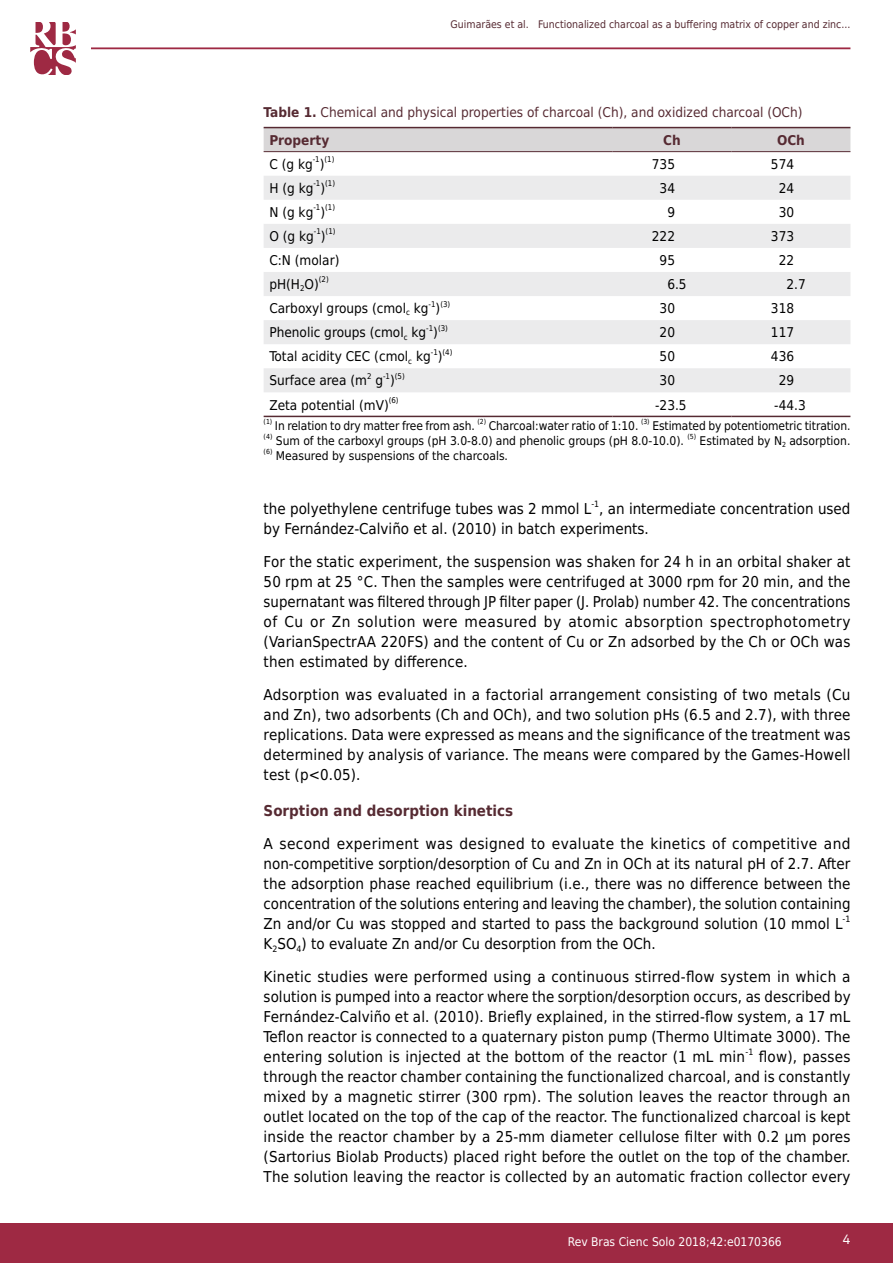
<style>
.page{position:relative;width:893px;height:1263px;background:#fff}
.page>*{position:absolute;margin:0;border:0;box-sizing:border-box;transform-origin:0 0}
.t1{font:15px/20.1px "DejaVu Sans Condensed";letter-spacing:.01em;color:#000;text-align:justify}
.t2{font:700 15px "DejaVu Sans Condensed";color:#562a32}
.t3{font:13.5px "DejaVu Sans Condensed";color:#000}
.t4{font:13.5px/28.2px "DejaVu Sans Condensed";color:#562a32}
.t5{font:700 13.5px "DejaVu Sans Condensed";color:#562a32}
.t6{font:13.5px "Akkurat Pro";color:#fff}
.t7{font:12px "DejaVu Sans Condensed";letter-spacing:-.005em;color:#000}
.t8{font:12px "DejaVu Sans Condensed";color:#fff}
.t9{font:10.5px "DejaVu Sans Condensed";color:#562a32}
.t10{font:8.7px "DejaVu Sans Condensed";color:#000}
.t11{font:7.8px "DejaVu Sans Condensed";color:#000}
.t12{font:6.9px "DejaVu Sans Condensed";color:#000}
.s1{font-weight:700}
</style>
<div class="page">
<div style="left:0;top:1223px;width:893px;height:40px;background:#9e2943"></div>
<hr style="left:91px;top:47px;width:759px;height:2px;background:#9e2943">
<svg style="left:30px;top:22px;width:46px;height:52px"></svg>
<div style="left:264px;top:128px;width:586px;height:23px;background:#d9d7d8"></div>
<svg style="left:264px;top:152px;width:586px;height:264px"></svg>
<svg style="left:264px;top:176px;width:586px;height:216px;fill:#ebebec"></svg>
<hr style="left:264px;top:127px;width:348px;height:1px;background:#562a32">
<hr style="left:612px;top:127px;width:119px;height:1px;background:#562a32">
<hr style="left:731px;top:127px;width:119px;height:1px;background:#562a32">
<hr style="left:264px;top:151px;width:348px;height:1px;background:#562a32">
<hr style="left:612px;top:151px;width:119px;height:1px;background:#562a32">
<hr style="left:731px;top:151px;width:119px;height:1px;background:#562a32">
<hr style="left:264px;top:416px;width:348px;height:1px;background:#562a32">
<hr style="left:612px;top:416px;width:119px;height:1px;background:#562a32">
<hr style="left:731px;top:416px;width:119px;height:1px;background:#562a32">
<p class="t9" style="left:451px;top:16px;width:401px">Guimarães et al. Functionalized charcoal as a buffering matrix of copper and zinc...</p>
<p class="t4" style="left:269px;top:97px;width:535px;text-indent:-6px"><span class="s1">Table 1.</span> Chemical and physical properties of charcoal (Ch), and oxidized charcoal (OCh)<br><span class="s1">Property</span></p>
<p class="t5" style="left:663px;top:129px;width:19px">Ch</p>
<p class="t5" style="left:777px;top:129px;width:29px">OCh</p>
<p class="t3" style="left:269px;top:153px;width:45px">C (g kg</p>
<p class="t11" style="left:313px;top:153px;width:9px">-1</p>
<p class="t3" style="left:320px;top:153px;width:6px">)</p>
<p class="t11" style="left:325px;top:153px;width:11px">(1)</p>
<p class="t3" style="left:652px;top:153px;width:25px">735</p>
<p class="t3" style="left:771px;top:153px;width:25px">574</p>
<p class="t3" style="left:269px;top:177px;width:46px">H (g kg</p>
<p class="t11" style="left:313px;top:177px;width:9px">-1</p>
<p class="t3" style="left:320px;top:177px;width:6px">)</p>
<p class="t11" style="left:325px;top:177px;width:11px">(1)</p>
<p class="t3" style="left:660px;top:177px;width:17px">34</p>
<p class="t3" style="left:779px;top:177px;width:17px">24</p>
<p class="t3" style="left:269px;top:201px;width:45px">N (g kg</p>
<p class="t11" style="left:313px;top:201px;width:9px">-1</p>
<p class="t3" style="left:320px;top:201px;width:6px">)</p>
<p class="t11" style="left:325px;top:201px;width:11px">(1)</p>
<p class="t3" style="left:667px;top:201px;width:9px">9</p>
<p class="t3" style="left:779px;top:201px;width:17px">30</p>
<p class="t3" style="left:269px;top:225px;width:46px">O (g kg</p>
<p class="t11" style="left:314px;top:225px;width:9px">-1</p>
<p class="t3" style="left:321px;top:225px;width:6px">)</p>
<p class="t11" style="left:326px;top:225px;width:11px">(1)</p>
<p class="t3" style="left:652px;top:225px;width:25px">222</p>
<p class="t3" style="left:771px;top:225px;width:25px">373</p>
<p class="t3" style="left:269px;top:249px;width:72px">C:N (molar)</p>
<p class="t3" style="left:660px;top:249px;width:17px">95</p>
<p class="t3" style="left:779px;top:249px;width:17px">22</p>
<p class="t3" style="left:269px;top:273px;width:51px">pH(H<sub>2</sub>O)</p>
<p class="t11" style="left:319px;top:273px;width:11px">(2)</p>
<p class="t3" style="left:667px;top:273px;width:21px">6.5</p>
<p class="t3" style="left:786px;top:273px;width:21px">2.7</p>
<p class="t3" style="left:269px;top:297px;width:161px">Carboxyl groups (cmol<sub>c</sub> kg</p>
<p class="t11" style="left:429px;top:297px;width:9px">-1</p>
<p class="t3" style="left:436px;top:297px;width:6px">)</p>
<p class="t11" style="left:440px;top:297px;width:11px">(3)</p>
<p class="t3" style="left:660px;top:297px;width:17px">30</p>
<p class="t3" style="left:771px;top:297px;width:25px">318</p>
<p class="t3" style="left:269px;top:322px;width:158px">Phenolic groups (cmol<sub>c</sub> kg</p>
<p class="t11" style="left:426px;top:321px;width:9px">-1</p>
<p class="t3" style="left:433px;top:322px;width:6px">)</p>
<p class="t11" style="left:438px;top:321px;width:11px">(3)</p>
<p class="t3" style="left:660px;top:322px;width:17px">20</p>
<p class="t3" style="left:771px;top:322px;width:25px">117</p>
<p class="t3" style="left:269px;top:346px;width:163px">Total acidity CEC (cmol<sub>c</sub> kg</p>
<p class="t11" style="left:431px;top:346px;width:9px">-1</p>
<p class="t3" style="left:438px;top:346px;width:6px">)</p>
<p class="t11" style="left:443px;top:346px;width:11px">(4)</p>
<p class="t3" style="left:660px;top:346px;width:17px">50</p>
<p class="t3" style="left:771px;top:346px;width:25px">436</p>
<p class="t3" style="left:269px;top:370px;width:99px">Surface area (m</p>
<p class="t11" style="left:367px;top:370px;width:6px">2</p>
<p class="t11" style="left:383px;top:370px;width:9px">-1</p>
<p class="t3" style="left:390px;top:370px;width:6px">)</p>
<p class="t11" style="left:395px;top:370px;width:11px">(5)</p>
<p class="t3" style="left:660px;top:370px;width:17px">30</p>
<p class="t3" style="left:779px;top:370px;width:17px">29</p>
<p class="t3" style="left:269px;top:394px;width:121px">Zeta potential (mV)</p>
<p class="t11" style="left:389px;top:394px;width:11px">(6)</p>
<p class="t3" style="left:655px;top:394px;width:33px">-23.5</p>
<p class="t3" style="left:774px;top:394px;width:33px">-44.3</p>
<p class="t12" style="left:264px;top:416px;width:10px">(1)</p>
<p class="t7" style="left:275px;top:416px;width:201px">In relation to dry matter free from ash.</p>
<p class="t12" style="left:477px;top:416px;width:10px">(2)</p>
<p class="t7" style="left:489px;top:416px;width:151px">Charcoal:water ratio of 1:10.</p>
<p class="t12" style="left:641px;top:416px;width:10px">(3)</p>
<p class="t7" style="left:652px;top:416px;width:200px">Estimated by potentiometric titration.</p>
<p class="t12" style="left:264px;top:431px;width:10px">(4)</p>
<p class="t7" style="left:276px;top:431px;width:410px">Sum of the carboxyl groups (pH 3.0-8.0) and phenolic groups (pH 8.0-10.0).</p>
<p class="t12" style="left:687px;top:431px;width:10px">(5)</p>
<p class="t7" style="left:700px;top:431px;width:152px">Estimated by N<sub>2</sub> adsorption.</p>
<p class="t12" style="left:264px;top:446px;width:10px">(6)</p>
<p class="t7" style="left:276px;top:446px;width:234px">Measured by suspensions of the charcoals.</p>
<p class="t3" style="left:375px;top:370px;width:9px">g</p>
<p class="t1" style="left:264px;top:499px;width:329px">the polyethylene centrifuge tubes was 2 mmol L</p>
<p class="t10" style="left:591px;top:497px;width:9px">-1</p>
<p class="t1" style="left:264px;top:499px;width:588px;text-indent:336px">, an intermediate concentration used by Fernández-Calviño et al. (2010) in batch experiments.</p>
<p class="t1" style="left:264px;top:551px;width:588px">For the static experiment, the suspension was shaken for 24 h in an orbital shaker at 50 rpm at 25 °C. Then the samples were centrifuged at 3000 rpm for 20 min, and the supernatant was filtered through JP filter paper (J. Prolab) number 42. The concentrations of Cu or Zn solution were measured by atomic absorption spectrophotometry (VarianSpectrAA 220FS) and the content of Cu or Zn adsorbed by the Ch or OCh was then estimated by difference.</p>
<p class="t1" style="left:264px;top:684px;width:588px">Adsorption was evaluated in a factorial arrangement consisting of two metals (Cu and Zn), two adsorbents (Ch and OCh), and two solution pHs (6.5 and 2.7), with three replications. Data were expressed as means and the significance of the treatment was determined by analysis of variance. The means were compared by the Games-Howell test (p&lt;0.05).</p>
<p class="t2" style="left:264px;top:798px;width:251px">Sorption and desorption kinetics</p>
<p class="t1" style="left:264px;top:833px;width:588px">A second experiment was designed to evaluate the kinetics of competitive and non-competitive sorption/desorption of Cu and Zn in OCh at its natural pH of 2.7. After the adsorption phase reached equilibrium (i.e., there was no difference between the concentration of the solutions entering and leaving the chamber), the solution containing Zn and/or Cu was stopped and started to pass the background solution (10 mmol L</p>
<p class="t10" style="left:843px;top:911px;width:9px">-1</p>
<p class="t1" style="left:264px;top:927px;width:588px;line-height:32.8px">K<sub>2</sub>SO<sub>4</sub>) to evaluate Zn and/or Cu desorption from the OCh.<br>Kinetic studies were performed using a continuous stirred-flow system in which a</p>
<p class="t1" style="left:264px;top:986px;width:588px">solution is pumped into a reactor where the sorption/desorption occurs, as described by Fernández-Calviño et al. (2010). Briefly explained, in the stirred-flow system, a 17 mL Teflon reactor is connected to a quaternary piston pump (Thermo Ultimate 3000). The entering solution is injected at the bottom of the reactor (1 mL min</p>
<p class="t10" style="left:745px;top:1044px;width:9px">-1</p>
<p class="t1" style="left:264px;top:1046px;width:588px;text-indent:495px">flow), passes through the reactor chamber containing the functionalized charcoal, and is constantly mixed by a magnetic stirrer (300 rpm). The solution leaves the reactor through an outlet located on the top of the cap of the reactor. The functionalized charcoal is kept inside the reactor chamber by a 25-mm diameter cellulose filter with 0.2 µm pores (Sartorius Biolab Products) placed right before the outlet on the top of the chamber.<br>The solution leaving the reactor is collected by an automatic fraction collector every</p>
<p class="t8" style="left:568px;top:1231px;width:215px">Rev Bras Cienc Solo 2018;42:e0170366</p>
<p class="t6" style="left:843px;top:1231px;width:9px">4</p>
</div>
